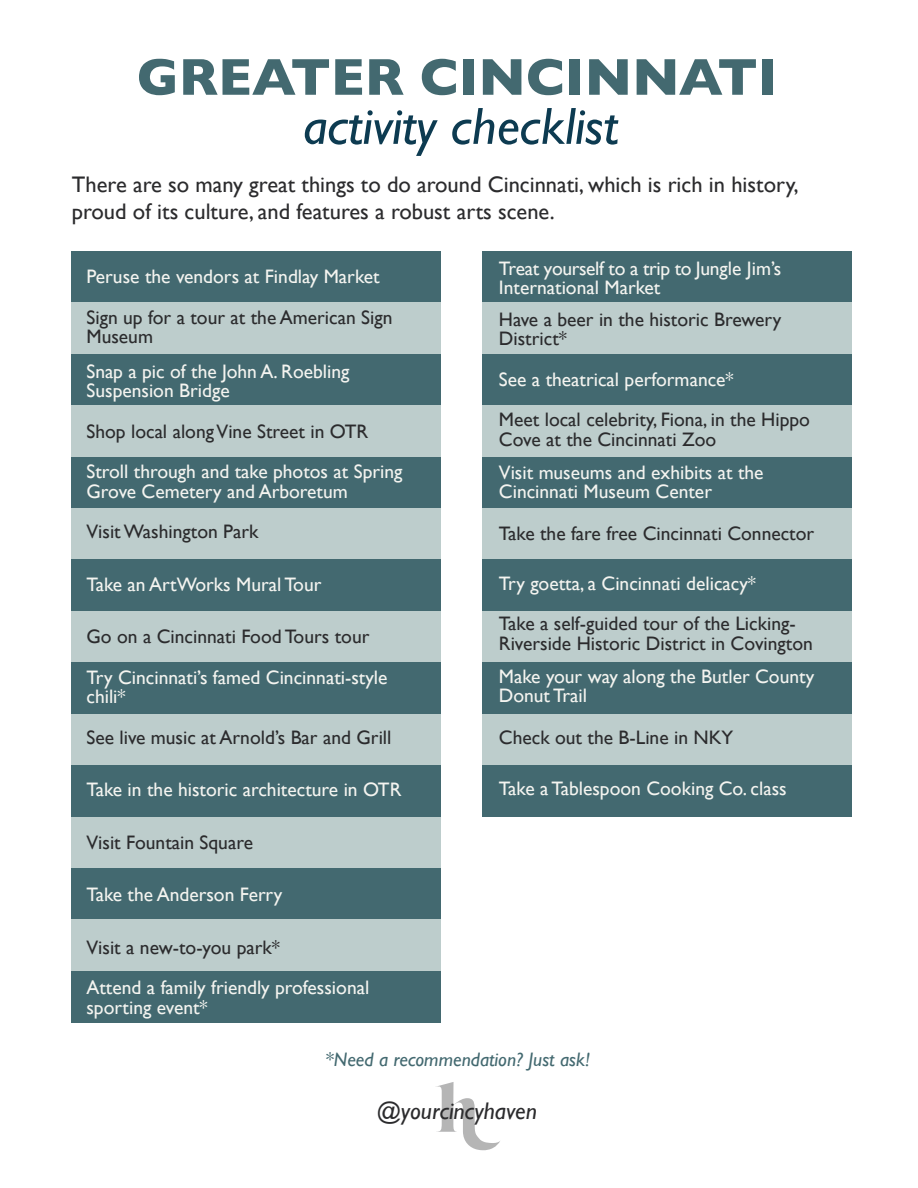
<style>
.page{position:relative;width:918px;height:1188px;background:#fff}
.page>*{position:absolute;margin:0;border:0;box-sizing:border-box;transform-origin:0 0}
.t1{font:700 52.5px "Gill Sans";color:#436970}
.t2{font:italic 52.5px "Gill Sans";color:#0d3b51}
.t3{font:italic 24px "Gill Sans";color:#2b2b2d}
.t4{font:22.5px/27px "Gill Sans";color:#2b2b2d}
.t5{font:19.5px/19.5px "Gill Sans";color:#f4f4f0}
.t6{font:19.5px/19.5px "Gill Sans";color:#2b2b2d}
.t7{font:italic 19.5px "Gill Sans";color:#436970}
</style>
<div class="page">
<div style="left:72px;top:251px;width:369px;height:52px;background:#436970"></div>
<div style="left:72px;top:303px;width:369px;height:51px;background:#bdcdcc"></div>
<div style="left:72px;top:354px;width:369px;height:52px;background:#436970"></div>
<div style="left:72px;top:406px;width:369px;height:51px;background:#bdcdcc"></div>
<div style="left:72px;top:457px;width:369px;height:51px;background:#436970"></div>
<div style="left:72px;top:508px;width:369px;height:52px;background:#bdcdcc"></div>
<div style="left:72px;top:560px;width:369px;height:51px;background:#436970"></div>
<div style="left:72px;top:611px;width:369px;height:52px;background:#bdcdcc"></div>
<div style="left:72px;top:663px;width:369px;height:51px;background:#436970"></div>
<div style="left:72px;top:714px;width:369px;height:51px;background:#bdcdcc"></div>
<div style="left:72px;top:765px;width:369px;height:52px;background:#436970"></div>
<div style="left:72px;top:817px;width:369px;height:51px;background:#bdcdcc"></div>
<div style="left:72px;top:868px;width:369px;height:52px;background:#436970"></div>
<div style="left:72px;top:920px;width:369px;height:51px;background:#bdcdcc"></div>
<div style="left:72px;top:971px;width:369px;height:51px;background:#436970"></div>
<div style="left:482px;top:251px;width:369px;height:52px;background:#436970"></div>
<div style="left:482px;top:303px;width:369px;height:51px;background:#bdcdcc"></div>
<div style="left:482px;top:354px;width:369px;height:52px;background:#436970"></div>
<div style="left:482px;top:406px;width:369px;height:51px;background:#bdcdcc"></div>
<div style="left:482px;top:457px;width:369px;height:51px;background:#436970"></div>
<div style="left:482px;top:508px;width:369px;height:52px;background:#bdcdcc"></div>
<div style="left:482px;top:560px;width:369px;height:51px;background:#436970"></div>
<div style="left:482px;top:611px;width:369px;height:52px;background:#bdcdcc"></div>
<div style="left:482px;top:663px;width:369px;height:51px;background:#436970"></div>
<div style="left:482px;top:714px;width:369px;height:51px;background:#bdcdcc"></div>
<div style="left:482px;top:765px;width:369px;height:52px;background:#436970"></div>
<svg style="left:436px;top:1082px;width:64px;height:68px"></svg>
<h1 class="t1" style="left:137px;top:35px;width:642px">GREATER CINCINNATI</h1>
<h1 class="t2" style="left:303px;top:96px;width:317px">activity checklist</h1>
<p class="t4" style="left:72px;top:171px;width:728px">There are so many great things to do around Cincinnati, which is rich in history, proud of its culture, and features a robust arts scene.</p>
<p class="t5" style="left:86px;top:267px;width:295px">Peruse the vendors at Findlay Market</p>
<p class="t6" style="left:86px;top:307px;width:308px">Sign up for a tour at the American Sign<br>Museum</p>
<p class="t5" style="left:86px;top:361px;width:264px">Snap a pic of the John A. Roebling<br>Suspension Bridge</p>
<p class="t6" style="left:86px;top:421px;width:283px">Shop local along Vine Street in OTR</p>
<p class="t5" style="left:86px;top:462px;width:318px">Stroll through and take photos at Spring<br>Grove Cemetery and Arboretum</p>
<p class="t6" style="left:86px;top:522px;width:174px">Visit Washington Park</p>
<p class="t5" style="left:86px;top:574px;width:237px">Take an ArtWorks Mural Tour</p>
<p class="t6" style="left:86px;top:627px;width:284px">Go on a Cincinnati Food Tours tour</p>
<p class="t5" style="left:86px;top:667px;width:303px">Try Cincinnati’s famed Cincinnati-style chili*</p>
<p class="t6" style="left:86px;top:727px;width:307px">See live music at Arnold’s Bar and Grill</p>
<p class="t5" style="left:86px;top:780px;width:316px">Take in the historic architecture in OTR</p>
<p class="t6" style="left:86px;top:832px;width:168px">Visit Fountain Square</p>
<p class="t5" style="left:86px;top:885px;width:197px">Take the Anderson Ferry</p>
<p class="t6" style="left:86px;top:937px;width:195px">Visit a new-to-you park*</p>
<p class="t5" style="left:86px;top:978px;width:284px">Attend a family friendly professional sporting event*</p>
<p class="t5" style="left:499px;top:258px;width:284px">Treat yourself to a trip to Jungle Jim’s<br>International Market</p>
<p class="t6" style="left:499px;top:309px;width:284px">Have a beer in the historic Brewery<br>District*</p>
<p class="t5" style="left:499px;top:369px;width:236px">See a theatrical performance*</p>
<p class="t6" style="left:499px;top:410px;width:313px">Meet local celebrity, Fiona, in the Hippo<br>Cove at the Cincinnati Zoo</p>
<p class="t5" style="left:499px;top:462px;width:266px">Visit museums and exhibits at the<br>Cincinnati Museum Center</p>
<p class="t6" style="left:499px;top:524px;width:317px">Take the fare free Cincinnati Connector</p>
<p class="t5" style="left:499px;top:573px;width:259px">Try goetta, a Cincinnati delicacy*</p>
<p class="t6" style="left:499px;top:614px;width:316px">Take a self-guided tour of the Licking-<br>Riverside Historic District in Covington</p>
<p class="t5" style="left:499px;top:666px;width:317px">Make your way along the Butler County<br>Donut Trail</p>
<p class="t6" style="left:499px;top:728px;width:236px">Check out the B-Line in NKY</p>
<p class="t5" style="left:499px;top:779px;width:289px">Take a Tablespoon Cooking Co. class</p>
<p class="t7" style="left:325px;top:1048px;width:266px">*Need a recommendation? Just ask!</p>
<p class="t3" style="left:377px;top:1098px;width:162px">@yourcincyhaven</p>
</div>
